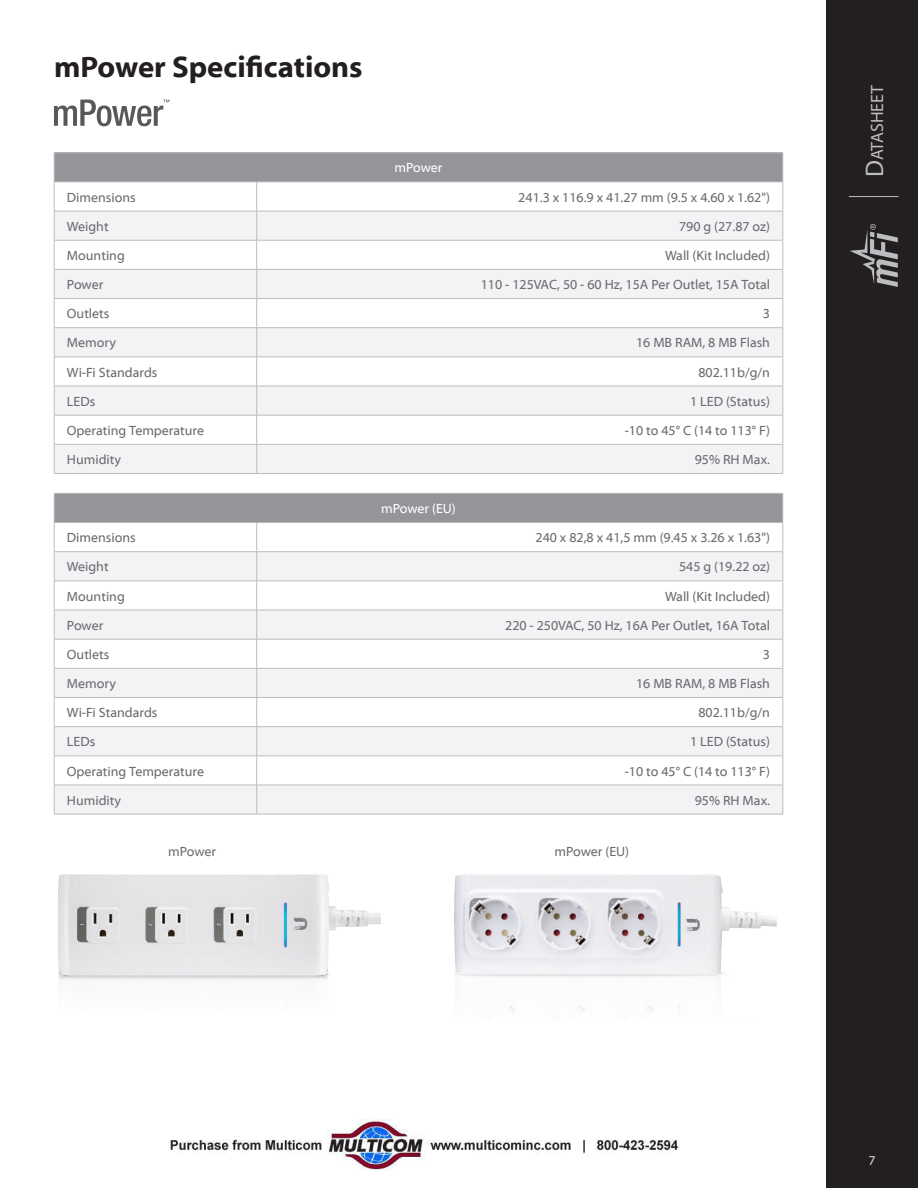
<style>
.page{position:relative;width:918px;height:1188px;background:#fff}
.page>*{position:absolute;margin:0;border:0;box-sizing:border-box;transform-origin:0 0}
.t1{font:700 30px "Myriad Web Pro";color:#231f20}
.t2{font:17.85px "Myriad Pro";color:#bcbdc0}
.t3{font:13.5px "Myriad Web Pro";color:#6c6d70}
.t4{font:13.5px "Myriad Web Pro";letter-spacing:-.005em;color:#fff}
.t5{font:13.5px "Myriad Web Pro";color:#d1d2d4}
.s1{font-size:25.5px}
</style>
<div class="page">
<div style="left:826px;top:0;width:92px;height:1188px;background:#231f20"></div>
<hr style="left:849px;top:196px;width:50px;height:1px;background:#bcbdc0">
<svg style="left:850px;top:224px;width:48px;height:63px"></svg>
<svg style="left:54px;top:100px;width:115px;height:26px"></svg>
<div style="left:54px;top:153px;width:729px;height:29px;background:#939598"></div>
<svg style="left:55px;top:212px;width:728px;height:261px;fill:#f2f3f4"></svg>
<hr style="left:54px;top:152px;width:203px;height:1px;background:#bcbdc0">
<hr style="left:257px;top:152px;width:526px;height:1px;background:#bcbdc0">
<hr style="left:54px;top:182px;width:203px;height:1px;background:#bcbdc0">
<hr style="left:257px;top:182px;width:526px;height:1px;background:#bcbdc0">
<hr style="left:54px;top:211px;width:203px;height:1px;background:#bcbdc0">
<hr style="left:257px;top:211px;width:526px;height:1px;background:#bcbdc0">
<hr style="left:54px;top:240px;width:203px;height:1px;background:#bcbdc0">
<hr style="left:257px;top:240px;width:526px;height:1px;background:#bcbdc0">
<hr style="left:54px;top:269px;width:203px;height:1px;background:#bcbdc0">
<hr style="left:257px;top:269px;width:526px;height:1px;background:#bcbdc0">
<hr style="left:54px;top:298px;width:203px;height:1px;background:#bcbdc0">
<hr style="left:257px;top:298px;width:526px;height:1px;background:#bcbdc0">
<hr style="left:54px;top:327px;width:203px;height:1px;background:#bcbdc0">
<hr style="left:257px;top:327px;width:526px;height:1px;background:#bcbdc0">
<hr style="left:54px;top:357px;width:203px;height:1px;background:#bcbdc0">
<hr style="left:257px;top:357px;width:526px;height:1px;background:#bcbdc0">
<hr style="left:54px;top:386px;width:203px;height:1px;background:#bcbdc0">
<hr style="left:257px;top:386px;width:526px;height:1px;background:#bcbdc0">
<hr style="left:54px;top:415px;width:203px;height:1px;background:#bcbdc0">
<hr style="left:257px;top:415px;width:526px;height:1px;background:#bcbdc0">
<hr style="left:54px;top:444px;width:203px;height:1px;background:#bcbdc0">
<svg style="left:54px;top:153px;width:1px;height:320px"></svg>
<hr style="left:257px;top:444px;width:526px;height:1px;background:#bcbdc0">
<svg style="left:256px;top:183px;width:1px;height:290px"></svg>
<svg style="left:783px;top:153px;width:1px;height:320px"></svg>
<hr style="left:54px;top:473px;width:203px;height:1px;background:#bcbdc0">
<hr style="left:257px;top:473px;width:526px;height:1px;background:#bcbdc0">
<div style="left:54px;top:493px;width:729px;height:30px;background:#939598"></div>
<svg style="left:55px;top:552px;width:728px;height:262px;fill:#f2f3f4"></svg>
<hr style="left:54px;top:493px;width:203px;height:1px;background:#bcbdc0">
<hr style="left:257px;top:493px;width:526px;height:1px;background:#bcbdc0">
<hr style="left:54px;top:522px;width:203px;height:1px;background:#bcbdc0">
<hr style="left:257px;top:522px;width:526px;height:1px;background:#bcbdc0">
<hr style="left:54px;top:551px;width:203px;height:1px;background:#bcbdc0">
<hr style="left:257px;top:551px;width:526px;height:1px;background:#bcbdc0">
<hr style="left:54px;top:581px;width:203px;height:1px;background:#bcbdc0">
<hr style="left:257px;top:581px;width:526px;height:1px;background:#bcbdc0">
<hr style="left:54px;top:610px;width:203px;height:1px;background:#bcbdc0">
<hr style="left:257px;top:610px;width:526px;height:1px;background:#bcbdc0">
<hr style="left:54px;top:639px;width:203px;height:1px;background:#bcbdc0">
<hr style="left:257px;top:639px;width:526px;height:1px;background:#bcbdc0">
<hr style="left:54px;top:668px;width:203px;height:1px;background:#bcbdc0">
<hr style="left:257px;top:668px;width:526px;height:1px;background:#bcbdc0">
<hr style="left:54px;top:697px;width:203px;height:1px;background:#bcbdc0">
<hr style="left:257px;top:697px;width:526px;height:1px;background:#bcbdc0">
<hr style="left:54px;top:726px;width:203px;height:1px;background:#bcbdc0">
<hr style="left:257px;top:726px;width:526px;height:1px;background:#bcbdc0">
<hr style="left:54px;top:756px;width:203px;height:1px;background:#bcbdc0">
<hr style="left:257px;top:756px;width:526px;height:1px;background:#bcbdc0">
<hr style="left:54px;top:785px;width:203px;height:1px;background:#bcbdc0">
<svg style="left:54px;top:494px;width:1px;height:320px"></svg>
<hr style="left:257px;top:785px;width:526px;height:1px;background:#bcbdc0">
<svg style="left:256px;top:523px;width:1px;height:291px"></svg>
<svg style="left:783px;top:494px;width:1px;height:320px"></svg>
<hr style="left:54px;top:814px;width:203px;height:1px;background:#bcbdc0">
<hr style="left:257px;top:814px;width:526px;height:1px;background:#bcbdc0">
<img style="left:58px;top:875px;width:322px;height:133px">
<img style="left:454px;top:875px;width:323px;height:136px">
<img style="left:170px;top:1120px;width:510px;height:50px">
<h1 class="t1" style="left:54px;top:50px;width:310px">mPower Specifications</h1>
<p class="t4" style="left:394px;top:161px;width:50px">mPower</p>
<p class="t3" style="left:67px;top:190px;width:70px">Dimensions</p>
<p class="t3" style="left:518px;top:190px;width:253px">241.3 x 116.9 x 41.27 mm (9.5 x 4.60 x 1.62")</p>
<p class="t3" style="left:67px;top:219px;width:43px">Weight</p>
<p class="t3" style="left:679px;top:219px;width:93px">790 g (27.87 oz)</p>
<p class="t3" style="left:67px;top:248px;width:59px">Mounting</p>
<p class="t3" style="left:665px;top:248px;width:107px">Wall (Kit Included)</p>
<p class="t3" style="left:67px;top:277px;width:38px">Power</p>
<p class="t3" style="left:481px;top:277px;width:291px">110 - 125VAC, 50 - 60 Hz, 15A Per Outlet, 15A Total</p>
<p class="t3" style="left:67px;top:306px;width:44px">Outlets</p>
<p class="t3" style="left:763px;top:306px;width:9px">3</p>
<p class="t3" style="left:67px;top:336px;width:51px">Memory</p>
<p class="t3" style="left:636px;top:336px;width:135px">16 MB RAM, 8 MB Flash</p>
<p class="t3" style="left:67px;top:365px;width:92px">Wi-Fi Standards</p>
<p class="t3" style="left:698px;top:365px;width:73px">802.11b/g/n</p>
<p class="t3" style="left:67px;top:394px;width:30px">LEDs</p>
<p class="t3" style="left:690px;top:394px;width:81px">1 LED (Status)</p>
<p class="t3" style="left:67px;top:423px;width:139px">Operating Temperature</p>
<p class="t3" style="left:625px;top:423px;width:147px">-10 to 45° C (14 to 113° F)</p>
<p class="t3" style="left:67px;top:452px;width:56px">Humidity</p>
<p class="t3" style="left:695px;top:452px;width:77px">95% RH Max.</p>
<p class="t4" style="left:381px;top:501px;width:76px">mPower (EU)</p>
<p class="t3" style="left:67px;top:530px;width:70px">Dimensions</p>
<p class="t3" style="left:536px;top:530px;width:236px">240 x 82,8 x 41,5 mm (9.45 x 3.26 x 1.63")</p>
<p class="t3" style="left:67px;top:560px;width:43px">Weight</p>
<p class="t3" style="left:679px;top:560px;width:93px">545 g (19.22 oz)</p>
<p class="t3" style="left:67px;top:589px;width:59px">Mounting</p>
<p class="t3" style="left:665px;top:589px;width:107px">Wall (Kit Included)</p>
<p class="t3" style="left:67px;top:618px;width:38px">Power</p>
<p class="t3" style="left:505px;top:618px;width:266px">220 - 250VAC, 50 Hz, 16A Per Outlet, 16A Total</p>
<p class="t3" style="left:67px;top:647px;width:44px">Outlets</p>
<p class="t3" style="left:763px;top:647px;width:9px">3</p>
<p class="t3" style="left:67px;top:676px;width:51px">Memory</p>
<p class="t3" style="left:636px;top:676px;width:135px">16 MB RAM, 8 MB Flash</p>
<p class="t3" style="left:67px;top:705px;width:92px">Wi-Fi Standards</p>
<p class="t3" style="left:698px;top:705px;width:73px">802.11b/g/n</p>
<p class="t3" style="left:67px;top:735px;width:30px">LEDs</p>
<p class="t3" style="left:690px;top:735px;width:81px">1 LED (Status)</p>
<p class="t3" style="left:67px;top:764px;width:139px">Operating Temperature</p>
<p class="t3" style="left:625px;top:764px;width:147px">-10 to 45° C (14 to 113° F)</p>
<p class="t3" style="left:67px;top:793px;width:56px">Humidity</p>
<p class="t3" style="left:695px;top:793px;width:77px">95% RH Max.</p>
<p class="t3" style="left:168px;top:845px;width:50px">mPower</p>
<p class="t3" style="left:554px;top:845px;width:76px">mPower (EU)</p>
<h2 class="t2" style="left:866px;top:177px;width:94px;rotate:-90deg"><span class="s1">D</span>atasheet</h2>
<p class="t5" style="left:869px;top:1153px;width:9px">7</p>
</div>
